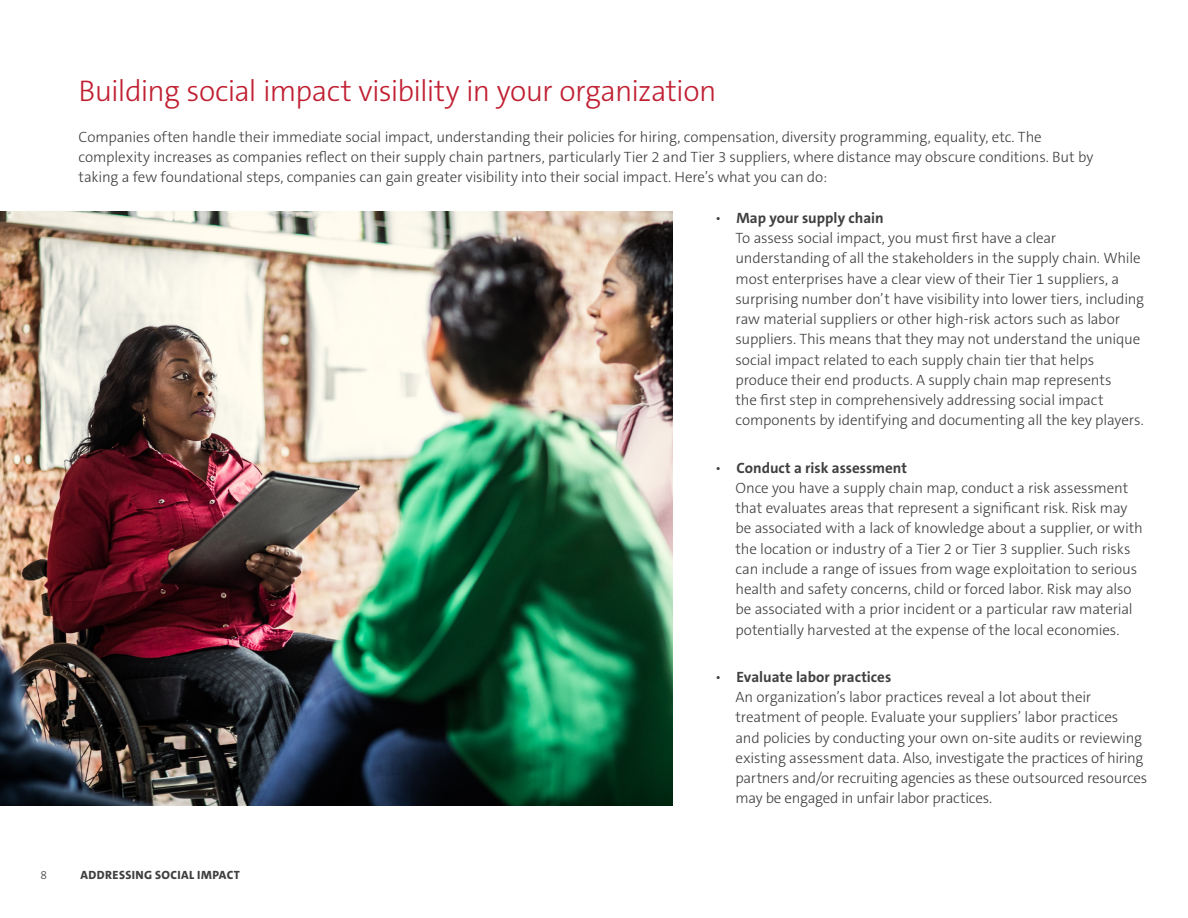
<style>
.page{position:relative;width:1188px;height:918px;background:#fff}
.page>*{position:absolute;margin:0;border:0;box-sizing:border-box;transform-origin:0 0}
.t1{font:300 30px "The Sans C5";letter-spacing:-.02em;color:#c02032}
.t2{font:300 15px/20.2px "The Sans C5";letter-spacing:-.01em;color:#404041}
.t3{font:800 12px "The Sans C5";letter-spacing:.035em;color:#404041}
.t4{font:300 12px "The Sans C5";color:#404041}
.s1{font-weight:700}
</style>
<div class="page">
<img style="left:0;top:212px;width:673px;height:594px">
<h1 class="t1" style="left:79px;top:72px;width:639px">Building social impact visibility in your organization</h1>
<p class="t2" style="left:79px;top:127px;width:1016px">Companies often handle their immediate social impact, understanding their policies for hiring, compensation, diversity programming, equality, etc. The complexity increases as companies reflect on their supply chain partners, particularly Tier 2 and Tier 3 suppliers, where distance may obscure conditions. But by taking a few foundational steps, companies can gain greater visibility into their social impact. Here’s what you can do:</p>
<p class="t4" style="left:41px;top:867px;width:8px">8</p>
<p class="t3" style="left:81px;top:867px;width:161px">ADDRESSING SOCIAL IMPACT</p>
<p class="t2" style="left:736px;top:208px;width:410px;text-indent:-20px">• <span class="s1">Map your supply chain<br></span>To assess social impact, you must first have a clear understanding of all the stakeholders in the supply chain. While most enterprises have a clear view of their Tier 1 suppliers, a surprising number don’t have visibility into lower tiers, including raw material suppliers or other high-risk actors such as labor suppliers. This means that they may not understand the unique social impact related to each supply chain tier that helps produce their end products. A supply chain map represents<br>the first step in comprehensively addressing social impact components by identifying and documenting all the key players.</p>
<p class="t2" style="left:736px;top:458px;width:409px;text-indent:-20px">• <span class="s1">Conduct a risk assessment<br></span>Once you have a supply chain map, conduct a risk assessment that evaluates areas that represent a significant risk. Risk may be associated with a lack of knowledge about a supplier, or with the location or industry of a Tier 2 or Tier 3 supplier. Such risks can include a range of issues from wage exploitation to serious health and safety concerns, child or forced labor. Risk may also be associated with a prior incident or a particular raw material potentially harvested at the expense of the local economies.</p>
<p class="t2" style="left:736px;top:667px;width:413px;text-indent:-20px">• <span class="s1">Evaluate labor practices<br></span>An organization’s labor practices reveal a lot about their treatment of people. Evaluate your suppliers’ labor practices<br>and policies by conducting your own on-site audits or reviewing existing assessment data. Also, investigate the practices of hiring partners and/or recruiting agencies as these outsourced resources may be engaged in unfair labor practices.</p>
</div>
